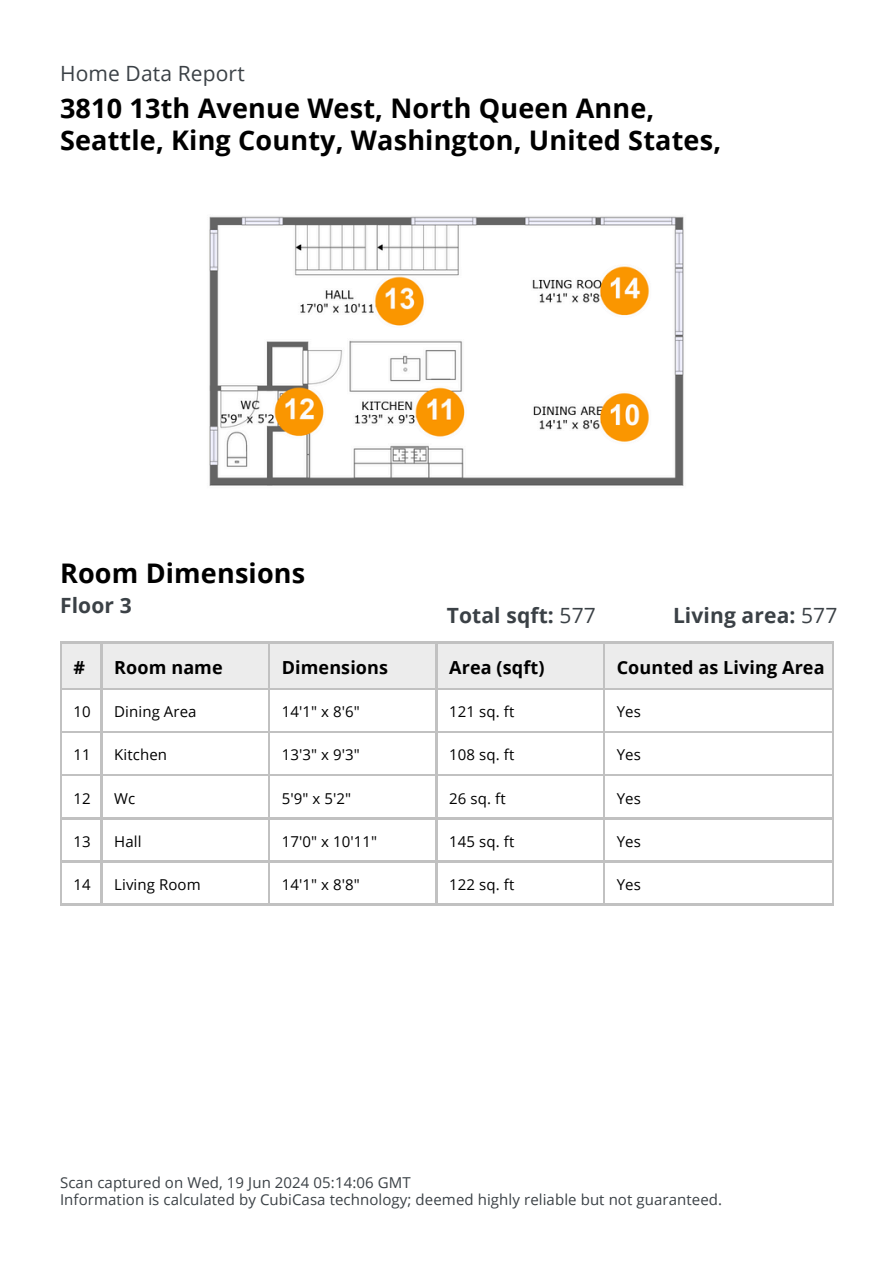
<style>
.page{position:relative;width:894px;height:1264px;background:#fff}
.page>*{position:absolute;margin:0;border:0;box-sizing:border-box;transform-origin:0 0}
.t1{font:700 27px/31.5px "Open Sans";letter-spacing:.005em;color:#000}
.t2{font:700 21px "Open Sans";letter-spacing:.005em;color:#3b4146}
.t3{font:21px "Open Sans";letter-spacing:.005em;color:#3b4146}
.t4{font:700 18px "Open Sans";letter-spacing:.005em;color:#000}
.t5{font:15px "Open Sans";letter-spacing:.005em;color:#000}
.t6{font:15px/16.8px "Open Sans";letter-spacing:.005em;color:#3b4146}
.s1{font-weight:400}
</style>
<div class="page">
<img style="left:209px;top:216px;width:475px;height:270px">
<div style="left:603px;top:642px;width:229px;height:47px;background:#ececec"></div>
<div style="left:436px;top:642px;width:167px;height:47px;background:#ececec"></div>
<div style="left:269px;top:642px;width:167px;height:47px;background:#ececec"></div>
<div style="left:101px;top:642px;width:168px;height:47px;background:#ececec"></div>
<div style="left:61px;top:642px;width:40px;height:47px;background:#ececec"></div>
<hr style="left:60px;top:641px;width:41px;height:2px;background:#c1c1c1">
<hr style="left:101px;top:641px;width:167px;height:2px;background:#c1c1c1">
<hr style="left:268px;top:641px;width:167px;height:2px;background:#c1c1c1">
<hr style="left:435px;top:641px;width:168px;height:2px;background:#c1c1c1">
<hr style="left:603px;top:641px;width:228px;height:2px;background:#c1c1c1">
<hr style="left:60px;top:641px;width:2px;height:48px;background:#c1c1c1">
<hr style="left:101px;top:641px;width:1px;height:48px;background:#c1c1c1">
<hr style="left:268px;top:641px;width:2px;height:48px;background:#c1c1c1">
<hr style="left:435px;top:641px;width:2px;height:48px;background:#c1c1c1">
<hr style="left:603px;top:641px;width:1px;height:48px;background:#c1c1c1">
<hr style="left:831px;top:641px;width:2px;height:48px;background:#c1c1c1">
<hr style="left:60px;top:688px;width:41px;height:1px;background:#c1c1c1">
<hr style="left:101px;top:688px;width:167px;height:1px;background:#c1c1c1">
<hr style="left:268px;top:688px;width:167px;height:1px;background:#c1c1c1">
<hr style="left:435px;top:688px;width:168px;height:1px;background:#c1c1c1">
<hr style="left:603px;top:688px;width:228px;height:1px;background:#c1c1c1">
<hr style="left:60px;top:688px;width:2px;height:45px;background:#c1c1c1">
<hr style="left:101px;top:688px;width:1px;height:45px;background:#c1c1c1">
<hr style="left:268px;top:688px;width:2px;height:45px;background:#c1c1c1">
<hr style="left:435px;top:688px;width:2px;height:45px;background:#c1c1c1">
<hr style="left:603px;top:688px;width:1px;height:45px;background:#c1c1c1">
<hr style="left:831px;top:688px;width:2px;height:45px;background:#c1c1c1">
<hr style="left:60px;top:731px;width:41px;height:2px;background:#c1c1c1">
<hr style="left:101px;top:731px;width:167px;height:2px;background:#c1c1c1">
<hr style="left:268px;top:731px;width:167px;height:2px;background:#c1c1c1">
<hr style="left:435px;top:731px;width:168px;height:2px;background:#c1c1c1">
<hr style="left:603px;top:731px;width:228px;height:2px;background:#c1c1c1">
<hr style="left:60px;top:731px;width:2px;height:45px;background:#c1c1c1">
<hr style="left:101px;top:731px;width:1px;height:45px;background:#c1c1c1">
<hr style="left:268px;top:731px;width:2px;height:45px;background:#c1c1c1">
<hr style="left:435px;top:731px;width:2px;height:45px;background:#c1c1c1">
<hr style="left:603px;top:731px;width:1px;height:45px;background:#c1c1c1">
<hr style="left:831px;top:731px;width:2px;height:45px;background:#c1c1c1">
<hr style="left:60px;top:774px;width:41px;height:2px;background:#c1c1c1">
<hr style="left:101px;top:774px;width:167px;height:2px;background:#c1c1c1">
<hr style="left:268px;top:774px;width:167px;height:2px;background:#c1c1c1">
<hr style="left:435px;top:774px;width:168px;height:2px;background:#c1c1c1">
<hr style="left:603px;top:774px;width:228px;height:2px;background:#c1c1c1">
<hr style="left:60px;top:774px;width:2px;height:45px;background:#c1c1c1">
<hr style="left:101px;top:774px;width:1px;height:45px;background:#c1c1c1">
<hr style="left:268px;top:774px;width:2px;height:45px;background:#c1c1c1">
<hr style="left:435px;top:774px;width:2px;height:45px;background:#c1c1c1">
<hr style="left:603px;top:774px;width:1px;height:45px;background:#c1c1c1">
<hr style="left:831px;top:774px;width:2px;height:45px;background:#c1c1c1">
<hr style="left:60px;top:817px;width:41px;height:2px;background:#c1c1c1">
<hr style="left:101px;top:817px;width:167px;height:2px;background:#c1c1c1">
<hr style="left:268px;top:817px;width:167px;height:2px;background:#c1c1c1">
<hr style="left:435px;top:817px;width:168px;height:2px;background:#c1c1c1">
<hr style="left:603px;top:817px;width:228px;height:2px;background:#c1c1c1">
<hr style="left:60px;top:817px;width:2px;height:45px;background:#c1c1c1">
<hr style="left:101px;top:817px;width:1px;height:45px;background:#c1c1c1">
<hr style="left:268px;top:817px;width:2px;height:45px;background:#c1c1c1">
<hr style="left:435px;top:817px;width:2px;height:45px;background:#c1c1c1">
<hr style="left:603px;top:817px;width:1px;height:45px;background:#c1c1c1">
<hr style="left:831px;top:817px;width:2px;height:45px;background:#c1c1c1">
<hr style="left:60px;top:860px;width:41px;height:2px;background:#c1c1c1">
<hr style="left:101px;top:860px;width:167px;height:2px;background:#c1c1c1">
<hr style="left:268px;top:860px;width:167px;height:2px;background:#c1c1c1">
<hr style="left:435px;top:860px;width:168px;height:2px;background:#c1c1c1">
<hr style="left:603px;top:860px;width:228px;height:2px;background:#c1c1c1">
<hr style="left:60px;top:860px;width:2px;height:45px;background:#c1c1c1">
<hr style="left:101px;top:860px;width:1px;height:45px;background:#c1c1c1">
<hr style="left:268px;top:860px;width:2px;height:45px;background:#c1c1c1">
<hr style="left:435px;top:860px;width:2px;height:45px;background:#c1c1c1">
<hr style="left:603px;top:860px;width:1px;height:45px;background:#c1c1c1">
<hr style="left:831px;top:860px;width:2px;height:45px;background:#c1c1c1">
<hr style="left:60px;top:903px;width:41px;height:2px;background:#c1c1c1">
<hr style="left:101px;top:903px;width:167px;height:2px;background:#c1c1c1">
<hr style="left:268px;top:903px;width:167px;height:2px;background:#c1c1c1">
<hr style="left:435px;top:903px;width:168px;height:2px;background:#c1c1c1">
<hr style="left:603px;top:903px;width:228px;height:2px;background:#c1c1c1">
<h1 class="t3" style="left:60px;top:59px;width:186px">Home Data Report</h1>
<p class="t1" style="left:60px;top:92px;width:662px">3810 13th Avenue West, North Queen Anne,<br>Seattle, King County, Washington, United States,</p>
<h1 class="t1" style="left:60px;top:557px;width:247px">Room Dimensions</h1>
<h1 class="t2" style="left:60px;top:591px;width:73px">Floor 3</h1>
<h2 class="t2" style="left:446px;top:600px;width:150px">Total sqft: <span class="s1">577</span></h2>
<h2 class="t2" style="left:672px;top:600px;width:166px">Living area: <span class="s1">577</span></h2>
<p class="t4" style="left:73px;top:654px;width:13px">#</p>
<h3 class="t4" style="left:114px;top:654px;width:110px">Room name</h3>
<h3 class="t4" style="left:282px;top:654px;width:108px">Dimensions</h3>
<h3 class="t4" style="left:449px;top:654px;width:97px">Area (sqft)</h3>
<h3 class="t4" style="left:616px;top:654px;width:209px">Counted as Living Area</h3>
<p class="t5" style="left:73px;top:701px;width:19px">10</p>
<p class="t5" style="left:114px;top:701px;width:84px">Dining Area</p>
<p class="t5" style="left:282px;top:701px;width:80px">14'1" x 8'6"</p>
<p class="t5" style="left:449px;top:701px;width:67px">121 sq. ft</p>
<p class="t5" style="left:73px;top:744px;width:19px">11</p>
<p class="t5" style="left:114px;top:744px;width:54px">Kitchen</p>
<p class="t5" style="left:282px;top:744px;width:80px">13'3" x 9'3"</p>
<p class="t5" style="left:449px;top:744px;width:67px">108 sq. ft</p>
<p class="t5" style="left:73px;top:787px;width:19px">12</p>
<p class="t5" style="left:73px;top:830px;width:19px">13</p>
<p class="t5" style="left:114px;top:787px;width:23px">Wc</p>
<p class="t5" style="left:114px;top:830px;width:29px">Hall</p>
<p class="t5" style="left:282px;top:787px;width:71px">5'9" x 5'2"</p>
<p class="t5" style="left:282px;top:830px;width:97px">17'0" x 10'11"</p>
<p class="t5" style="left:449px;top:787px;width:58px">26 sq. ft</p>
<p class="t5" style="left:449px;top:830px;width:67px">145 sq. ft</p>
<p class="t5" style="left:73px;top:873px;width:19px">14</p>
<p class="t5" style="left:114px;top:873px;width:88px">Living Room</p>
<p class="t5" style="left:282px;top:873px;width:80px">14'1" x 8'8"</p>
<p class="t5" style="left:449px;top:873px;width:67px">122 sq. ft</p>
<p class="t5" style="left:616px;top:701px;width:26px">Yes</p>
<p class="t5" style="left:616px;top:744px;width:26px">Yes</p>
<p class="t5" style="left:616px;top:787px;width:26px">Yes</p>
<p class="t5" style="left:616px;top:830px;width:26px">Yes</p>
<p class="t5" style="left:616px;top:873px;width:26px">Yes</p>
<p class="t6" style="left:60px;top:1174px;width:663px">Scan captured on Wed, 19 Jun 2024 05:14:06 GMT<br>Information is calculated by CubiCasa technology; deemed highly reliable but not guaranteed.</p>
</div>
